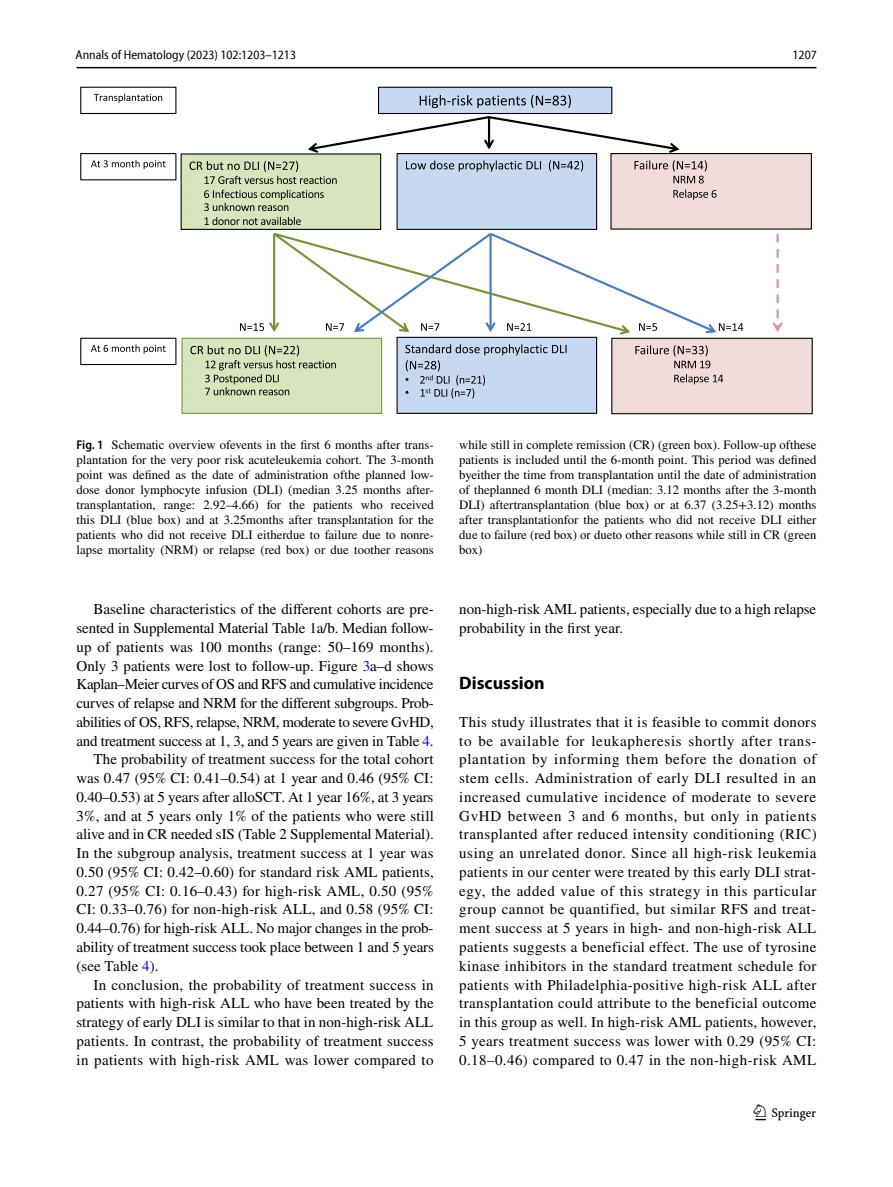
<style>
.page{position:relative;width:893px;height:1187px;background:#fff}
.page>*{position:absolute;margin:0;border:0;box-sizing:border-box;transform-origin:0 0}
.t1{font:22.5px "Springnew Regular 3";color:#000}
.t2{font:700 18px "Myriad Pro";color:#000}
.t3{font:15px/18.8px "STIX";color:#000}
.t4{font:15px "STIX";letter-spacing:-.02em;color:#000}
.t5{font:15px "STIX";letter-spacing:-.025em;color:#000}
.t6{font:15px "STIX";letter-spacing:.02em;color:#000}
.t7{font:15px "STIX";letter-spacing:.025em;color:#000}
.t8{font:12.75px/15px "STIX";color:#000;text-align:justify}
.t9{font:semi-condensed 12.75px "Myriad Pro Unic";color:#000}
.s1{font-family:"Myriad Pro";font-weight:600;font-stretch:semi-condensed}
.s2{color:#00f}
</style>
<div class="page">
<hr style="left:77px;top:67px;width:739px;height:1px;background:#000">
<div style="left:378px;top:87px;width:234px;height:26px;background:#c6d9f1"></div>
<div style="left:378px;top:87px;width:234px;height:27px;border:1px solid #000"></div>
<svg style="left:420px;top:95px;width:151px;height:13px"></svg>
<div style="left:80px;top:153px;width:96px;height:27px;border:1px solid #000"></div>
<svg style="left:91px;top:160px;width:75px;height:9px"></svg>
<div style="left:397px;top:153px;width:200px;height:77px;background:#c6d9f1;border:1px solid #000"></div>
<svg style="left:406px;top:160px;width:177px;height:12px"></svg>
<div style="left:181px;top:153px;width:200px;height:77px;background:#d7e4bd;border:1px solid #000"></div>
<svg style="left:189px;top:161px;width:148px;height:23px"></svg>
<svg style="left:204px;top:190px;width:120px;height:21px"></svg>
<svg style="left:205px;top:217px;width:96px;height:8px"></svg>
<div style="left:611px;top:154px;width:200px;height:75px;background:#f2dcdb"></div>
<div style="left:610px;top:153px;width:202px;height:76px;border:1px solid #000"></div>
<svg style="left:634px;top:160px;width:73px;height:23px"></svg>
<svg style="left:673px;top:189px;width:43px;height:11px"></svg>
<svg style="left:308px;top:116px;width:371px;height:37px"></svg>
<div style="left:397px;top:337px;width:200px;height:76px;background:#c6d9f1"></div>
<div style="left:397px;top:337px;width:200px;height:77px;border:1px solid #000"></div>
<svg style="left:405px;top:344px;width:161px;height:54px"></svg>
<div style="left:182px;top:338px;width:200px;height:75px;background:#d7e4bd"></div>
<div style="left:181px;top:338px;width:201px;height:76px;border:1px solid #77933c"></div>
<svg style="left:190px;top:345px;width:146px;height:50px"></svg>
<svg style="left:240px;top:233px;width:503px;height:101px"></svg>
<div style="left:80px;top:87px;width:96px;height:27px;border:1px solid #000"></div>
<svg style="left:94px;top:94px;width:68px;height:9px"></svg>
<div style="left:612px;top:338px;width:200px;height:75px;background:#f2dcdb"></div>
<div style="left:611px;top:338px;width:202px;height:76px;border:1px solid #000"></div>
<svg style="left:635px;top:345px;width:75px;height:23px"></svg>
<svg style="left:674px;top:374px;width:49px;height:10px"></svg>
<svg style="left:773px;top:234px;width:10px;height:98px"></svg>
<div style="left:80px;top:338px;width:96px;height:27px;border:1px solid #000"></div>
<svg style="left:91px;top:344px;width:75px;height:10px"></svg>
<p class="t9" style="left:76px;top:50px;width:222px">Annals of Hematology (2023) 102:1203–1213</p>
<p class="t9" style="left:793px;top:50px;width:26px">1207</p>
<p class="t8" style="left:77px;top:438px;width:359px"><span class="s1">Fig. 1</span> Schematic overview ofevents in the first 6 months after trans&shy;plantation for the very poor risk acuteleukemia cohort. The 3-month point was defined as the date of administration ofthe planned low&shy;dose donor lymphocyte infusion (DLI) (median 3.25 months after&shy;transplantation, range: 2.92–4.66) for the patients who received this DLI (blue box) and at 3.25months after transplantation for the patients who did not receive DLI eitherdue to failure due to nonre&shy;lapse mortality (NRM) or relapse (red box) or due toother reasons</p>
<p class="t8" style="left:459px;top:438px;width:359px">while still in complete remission (CR) (green box). Follow-up ofthese patients is included until the 6-month point. This period was defined byeither the time from transplantation until the date of administration of theplanned 6 month DLI (median: 3.12 months after the 3-month DLI) aftertransplantation (blue box) or at 6.37 (3.25+3.12) months after transplantationfor the patients who did not receive DLI either due to failure (red box) or dueto other reasons while still in CR (green box)</p>
<p class="t3" style="left:94px;top:601px;width:342px">Baseline characteristics of the different cohorts are pre-</p>
<p class="t3" style="left:77px;top:619px;width:358px">sented in Supplemental Material Table 1a/b. Median follow-</p>
<p class="t3" style="left:77px;top:638px;width:359px">up of patients was 100 months (range: 50–169 months).</p>
<p class="t3" style="left:77px;top:657px;width:359px">Only 3 patients were lost to follow-up. Figure <span class="s2">3</span>a–d shows</p>
<p class="t5" style="left:77px;top:674px;width:358px">Kaplan–Meier curves of OS and RFS and cumulative incidence</p>
<p class="t3" style="left:77px;top:694px;width:359px">curves of relapse and NRM for the different subgroups. Prob-</p>
<p class="t4" style="left:77px;top:711px;width:359px">abilities of OS, RFS, relapse, NRM, moderate to severe GvHD,</p>
<p class="t3" style="left:77px;top:732px;width:358px">and treatment success at 1, 3, and 5 years are given in Table <span class="s2">4</span>.</p>
<p class="t3" style="left:94px;top:751px;width:342px">The probability of treatment success for the total cohort</p>
<p class="t3" style="left:77px;top:769px;width:358px">was 0.47 (95% CI: 0.41–0.54) at 1 year and 0.46 (95% CI:</p>
<p class="t3" style="left:77px;top:788px;width:358px">0.40–0.53) at 5 years after alloSCT. At 1 year 16%, at 3 years</p>
<p class="t3" style="left:77px;top:807px;width:359px">3%, and at 5 years only 1% of the patients who were still</p>
<p class="t3" style="left:77px;top:826px;width:359px">alive and in CR needed sIS (Table 2 Supplemental Material).</p>
<p class="t3" style="left:77px;top:844px;width:358px">In the subgroup analysis, treatment success at 1 year was</p>
<p class="t3" style="left:77px;top:863px;width:359px">0.50 (95% CI: 0.42–0.60) for standard risk AML patients,</p>
<p class="t3" style="left:77px;top:882px;width:358px">0.27 (95% CI: 0.16–0.43) for high-risk AML, 0.50 (95%</p>
<p class="t3" style="left:77px;top:901px;width:359px">CI: 0.33–0.76) for non-high-risk ALL, and 0.58 (95% CI:</p>
<p class="t3" style="left:77px;top:919px;width:359px">0.44–0.76) for high-risk ALL. No major changes in the prob-</p>
<p class="t3" style="left:77px;top:938px;width:359px">ability of treatment success took place between 1 and 5 years</p>
<p class="t3" style="left:77px;top:957px;width:84px">(see Table <span class="s2">4</span>).</p>
<p class="t6" style="left:94px;top:974px;width:342px">In conclusion, the probability of treatment success in</p>
<p class="t3" style="left:77px;top:994px;width:359px">patients with high-risk ALL who have been treated by the</p>
<p class="t3" style="left:77px;top:1013px;width:358px">strategy of early DLI is similar to that in non-high-risk ALL</p>
<p class="t3" style="left:77px;top:1032px;width:359px">patients. In contrast, the probability of treatment success</p>
<p class="t7" style="left:77px;top:1049px;width:359px">in patients with high-risk AML was lower compared to</p>
<p class="t3" style="left:459px;top:601px;width:359px">non-high-risk AML patients, especially due to a high relapse probability in the first year.</p>
<p class="t2" style="left:459px;top:671px;width:87px">Discussion</p>
<p class="t3" style="left:459px;top:713px;width:359px;text-align:justify">This study illustrates that it is feasible to commit donors to be available for leukapheresis shortly after trans&shy;plantation by informing them before the donation of stem cells. Administration of early DLI resulted in an increased cumulative incidence of moderate to severe GvHD between 3 and 6 months, but only in patients transplanted after reduced intensity conditioning (RIC) using an unrelated donor. Since all high-risk leukemia patients in our center were treated by this early DLI strat&shy;egy, the added value of this strategy in this particular group cannot be quantified, but similar RFS and treat&shy;ment success at 5 years in high- and non-high-risk ALL patients suggests a beneficial effect. The use of tyrosine kinase inhibitors in the standard treatment schedule for patients with Philadelphia-positive high-risk ALL after transplantation could attribute to the beneficial outcome in this group as well. In high-risk AML patients, however, 5 years treatment success was lower with 0.29 (95% CI:<br>0.18–0.46) compared to 0.47 in the non-high-risk AML</p>
<h1 class="t1" style="left:755px;top:1104px;width:62px">1 3</h1>
</div>
